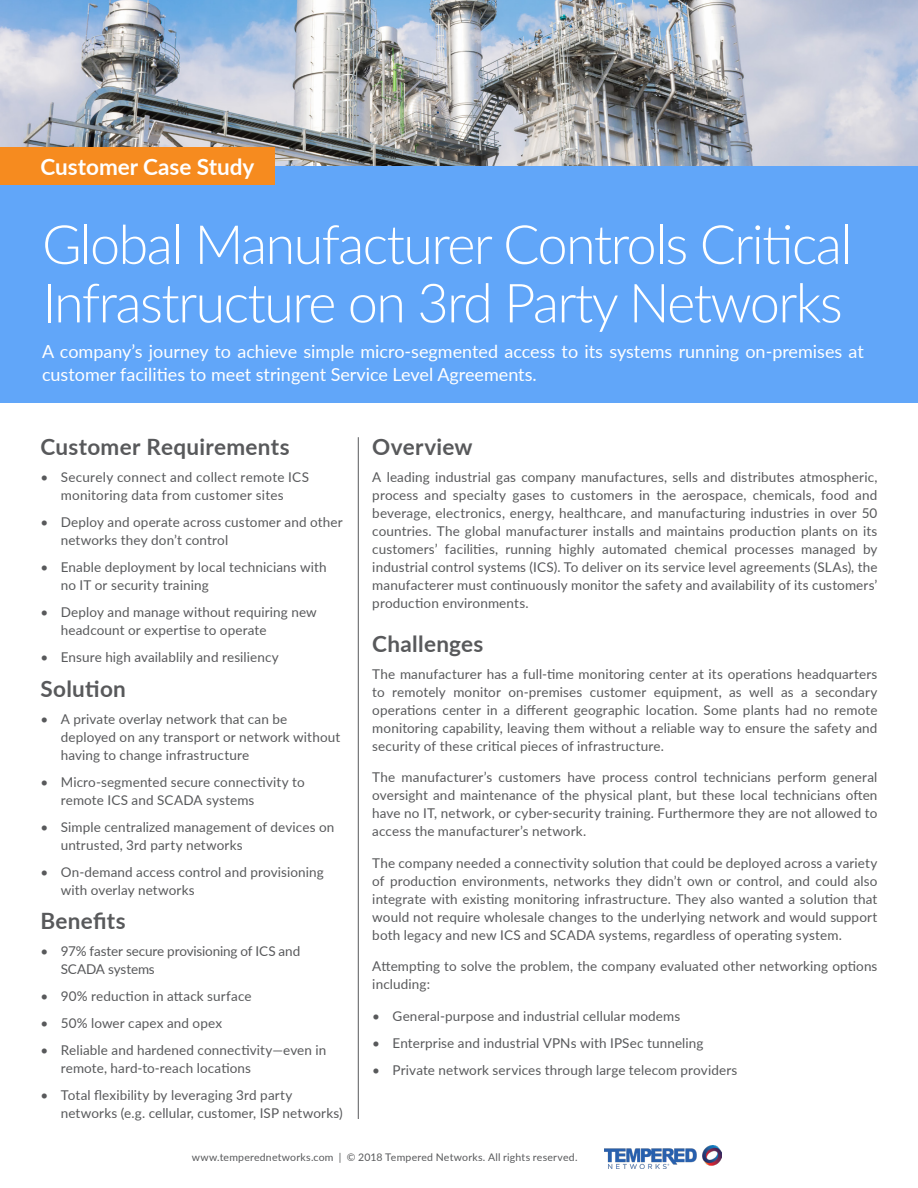
<style>
.page{position:relative;width:918px;height:1188px;background:#fff}
.page>*{position:absolute;margin:0;border:0;box-sizing:border-box;transform-origin:0 0}
.Paper_Title{font:300 54px/58.5px "Lato";letter-spacing:-.03em;color:#fff}
.Paragraph_Heading{font:700 22.5px "Lato";letter-spacing:.015em;color:#58595b}
.Template_Label{font:700 22.5px "Lato";color:#fff}
.Paper_Title-2{font:18px/22.5px "Lato";color:#fff}
.Body_Copy__Grey{font:13.5px/18px "Lato";letter-spacing:.01em;color:#58595b}
.Body_Copy__Grey-2{font:13.5px/18px "Lato";letter-spacing:-.01em;color:#58595b}
.t1{font:10.5px "Lato";letter-spacing:.02em;color:#58595b}
</style>
<div class="page">
<img style="left:604px;top:1145px;width:117px;height:23px">
<img style="left:0;top:0;width:918px;height:166px">
<hr style="left:358px;top:437px;width:1px;height:682px;background:#58595b">
<div style="left:0;top:166px;width:918px;height:237px;background:#61a6f9"></div>
<div style="left:0;top:148px;width:274px;height:37px;background:#f68b1f"></div>
<p class="Template_Label" style="left:41px;top:150px;width:215px">Customer Case Study</p>
<p class="Paper_Title" style="left:42px;top:213px;width:812px">Global Manufacturer Controls Critical<br>Infrastructure on 3rd Party Networks</p>
<p class="Paper_Title-2" style="left:42px;top:340px;width:823px">A company’s journey to achieve simple micro-segmented access to its systems running on-premises at customer facilities to meet stringent Service Level Agreements.</p>
<p class="Paragraph_Heading" style="left:40px;top:431px;width:251px">Customer Requirements</p>
<p class="Body_Copy__Grey" style="left:40px;top:468px;width:270px;text-align:center">• Securely connect and collect remote ICS monitoring data from customer sites</p>
<p class="Body_Copy__Grey" style="left:61px;top:513px;width:283px;text-indent:-20px">• Deploy and operate across customer and other networks they don’t control</p>
<p class="Body_Copy__Grey" style="left:61px;top:558px;width:268px;text-indent:-20px">• Enable deployment by local technicians with no IT or security training</p>
<p class="Body_Copy__Grey" style="left:61px;top:603px;width:258px;text-indent:-20px">• Deploy and manage without requiring new headcount or expertise to operate</p>
<p class="Body_Copy__Grey" style="left:40px;top:648px;width:240px">• Ensure high availablily and resiliency</p>
<p class="Paragraph_Heading" style="left:40px;top:672px;width:87px">Solution</p>
<p class="Body_Copy__Grey" style="left:61px;top:709px;width:281px;text-indent:-20px">• A private overlay network that can be deployed on any transport or network without having to change infrastructure</p>
<p class="Body_Copy__Grey" style="left:61px;top:772px;width:246px;text-indent:-20px">• Micro-segmented secure connectivity to remote ICS and SCADA systems</p>
<p class="Body_Copy__Grey" style="left:61px;top:817px;width:275px;text-indent:-20px">• Simple centralized management of devices on untrusted, 3rd party networks</p>
<p class="Body_Copy__Grey" style="left:61px;top:862px;width:265px;text-indent:-20px">• On-demand access control and provisioning with overlay networks</p>
<p class="Paragraph_Heading" style="left:40px;top:905px;width:87px">Benefits</p>
<p class="Body_Copy__Grey-2" style="left:61px;top:942px;width:241px;text-indent:-20px">• 97% faster secure provisioning of ICS and<br>SCADA systems</p>
<p class="Body_Copy__Grey" style="left:40px;top:987px;width:213px">• 90% reduction in attack surface</p>
<p class="Body_Copy__Grey" style="left:40px;top:1014px;width:183px">• 50% lower capex and opex</p>
<p class="Body_Copy__Grey" style="left:61px;top:1041px;width:267px;text-indent:-20px">• Reliable and hardened connectivity—even in remote, hard-to-reach locations</p>
<p class="Body_Copy__Grey" style="left:61px;top:1086px;width:283px;text-indent:-20px">• Total flexibility by leveraging 3rd party networks (e.g. cellular, customer, ISP networks)</p>
<p class="Paragraph_Heading" style="left:372px;top:431px;width:102px">Overview</p>
<p class="Body_Copy__Grey" style="left:372px;top:468px;width:507px;text-align:justify">A leading industrial gas company manufactures, sells and distributes atmospheric, process and specialty gases to customers in the aerospace, chemicals, food and beverage, electronics, energy, healthcare, and manufacturing industries in over 50 countries. The global manufacturer installs and maintains production plants on its customers’ facilities, running highly automated chemical processes managed by industrial control systems (ICS). To deliver on its service level agreements (SLAs), the manufacterer must continuously monitor the safety and availability of its customers’ production environments.</p>
<p class="Paragraph_Heading" style="left:372px;top:627px;width:113px">Challenges</p>
<p class="Body_Copy__Grey" style="left:372px;top:664px;width:507px;text-align:justify">The manufacturer has a full-time monitoring center at its operations headquarters to remotely monitor on-premises customer equipment, as well as a secondary operations center in a different geographic location. Some plants had no remote monitoring capability, leaving them without a reliable way to ensure the safety and security of these critical pieces of infrastructure.</p>
<p class="Body_Copy__Grey" style="left:372px;top:768px;width:507px;text-align:justify">The manufacturer’s customers have process control technicians perform general oversight and maintenance of the physical plant, but these local technicians often have no IT, network, or cyber-security training. Furthermore they are not allowed to access the manufacturer’s network.</p>
<p class="Body_Copy__Grey" style="left:372px;top:853px;width:507px;text-align:justify">The company needed a connectivity solution that could be deployed across a variety of production environments, networks they didn’t own or control, and could also integrate with existing monitoring infrastructure. They also wanted a solution that would not require wholesale changes to the underlying network and would support both legacy and new ICS and SCADA systems, regardless of operating system.</p>
<p class="Body_Copy__Grey" style="left:372px;top:957px;width:507px">Attempting to solve the problem, the company evaluated other networking options including:</p>
<p class="Body_Copy__Grey" style="left:372px;top:1006px;width:309px">• General-purpose and industrial cellular modems</p>
<p class="Body_Copy__Grey" style="left:372px;top:1033px;width:333px">• Enterprise and industrial VPNs with IPSec tunneling</p>
<p class="Body_Copy__Grey" style="left:372px;top:1060px;width:367px">• Private network services through large telecom providers</p>
<p class="t1" style="left:192px;top:1150px;width:387px">www.temperednetworks.com | © 2018 Tempered Networks. All rights reserved.</p>
</div>
